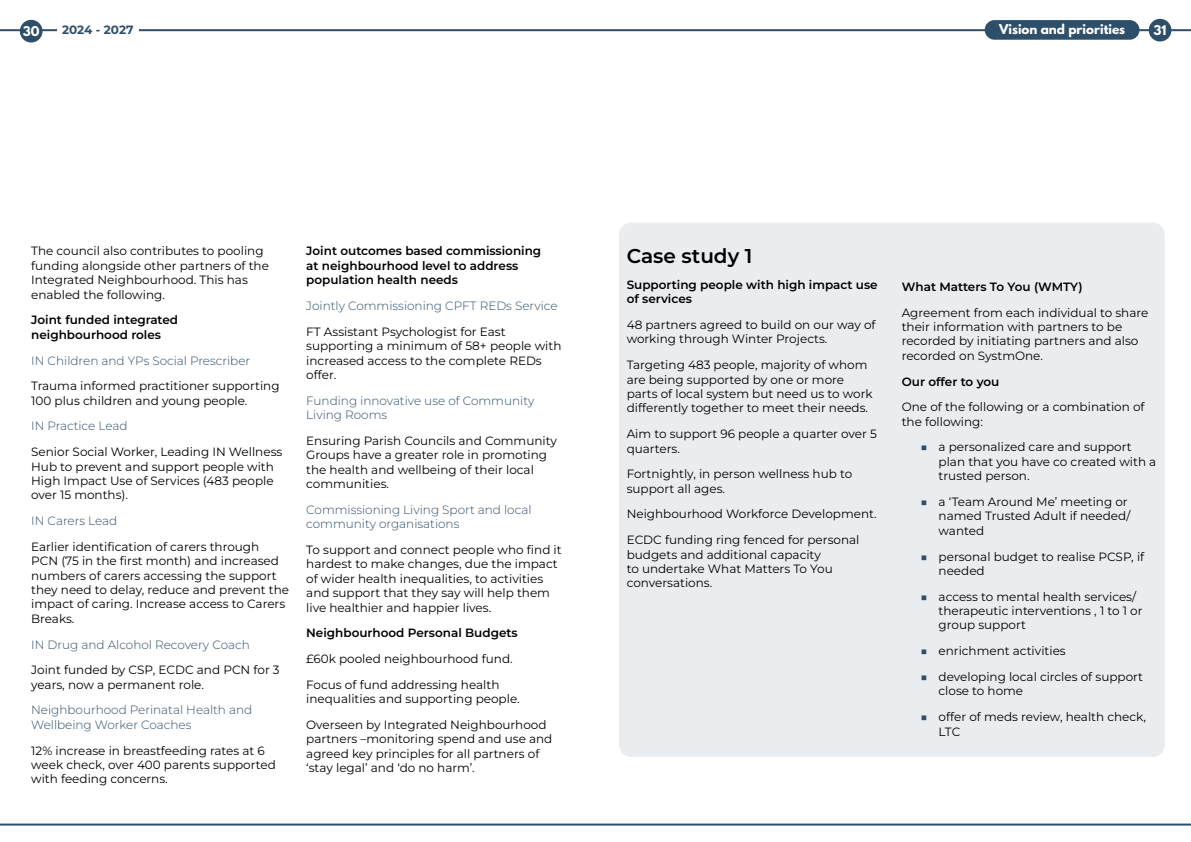
<style>
.page{position:relative;width:1191px;height:842px;background:#fff}
.page>*{position:absolute;margin:0;border:0;box-sizing:border-box;transform-origin:0 0}
.Header_3{font:600 20px "Montserrat";color:#000}
.Body{font:12px/14.4px "Montserrat";color:#000}
.Bullets_1{font:12px/14.4px "Montserrat";color:#000}
.Header_5{font:300 12px/14.4px "Montserrat";color:#2e4f69}
.Header_4{font:600 12px/14.4px "Montserrat";color:#000}
.t1{font:700 12px "League Spartan";color:#fff}
.t2{font:700 12px "Montserrat";color:#2e4f69}
.s1{color:#2e4f69}
</style>
<div class="page">
<hr style="left:0;top:29px;width:1191px;height:2px;background:#2e4f69">
<hr style="left:0;top:823px;width:1191px;height:2px;background:#2e4f69">
<div style="left:20px;top:20px;width:23px;height:23px;background:#2e4f69;border-radius:50%"></div>
<div style="left:1148px;top:19px;width:23px;height:23px;background:#2e4f69;border-radius:50%"></div>
<div style="left:57px;top:23px;width:82px;height:12px;background:#fff"></div>
<div style="left:619px;top:223px;width:545px;height:534px;background:#eaedf0;border-radius:12px"></div>
<div style="left:984px;top:20px;width:155px;height:20px;background:#2e4f69;border-radius:10px"></div>
<p class="t1" style="left:999px;top:20px;width:128px">Vision and priorities</p>
<p class="t1" style="left:23px;top:22px;width:18px">30</p>
<p class="t2" style="left:62px;top:22px;width:73px">2024 - 2027</p>
<p class="t1" style="left:1153px;top:21px;width:14px">31</p>
<p class="Body" style="left:31px;top:244px;width:239px">The council also contributes to pooling funding alongside other partners of the Integrated Neighbourhood. This has enabled the following.</p>
<h4 class="Header_4" style="left:31px;top:313px;width:148px">Joint funded integrated neighbourhood roles</h4>
<h5 class="Header_5" style="left:31px;top:353px;width:221px">IN Children and YPs Social Prescriber</h5>
<p class="Body" style="left:31px;top:378px;width:250px">Trauma informed practitioner supporting<br>100 plus children and young people.</p>
<h5 class="Header_5" style="left:31px;top:419px;width:98px">IN Practice Lead</h5>
<p class="Body" style="left:31px;top:444px;width:253px">Senior Social Worker, Leading IN Wellness Hub to prevent and support people with High Impact Use of Services (483 people over 15 months).</p>
<h5 class="Header_5" style="left:31px;top:513px;width:88px">IN Carers Lead</h5>
<p class="Body" style="left:31px;top:539px;width:259px">Earlier identification of carers through PCN (75 in the first month) and increased numbers of carers accessing the support they need to delay, reduce and prevent the impact of caring. Increase access to Carers Breaks.</p>
<h5 class="Header_5" style="left:31px;top:637px;width:220px">IN Drug and Alcohol Recovery Coach</h5>
<p class="Body" style="left:31px;top:662px;width:250px">Joint funded by CSP, ECDC and PCN for 3 years, now a permanent role.</p>
<h5 class="Header_5" style="left:31px;top:703px;width:222px">Neighbourhood Perinatal Health and<br>Wellbeing Worker Coaches</h5>
<p class="Body" style="left:31px;top:743px;width:246px">12% increase in breastfeeding rates at 6 week check, over 400 parents supported with feeding concerns.</p>
<h4 class="Header_4" style="left:306px;top:244px;width:236px">Joint outcomes based commissioning at neighbourhood level to address population health needs</h4>
<h5 class="Header_5" style="left:306px;top:298px;width:253px">Jointly Commissioning CPFT REDs Service</h5>
<p class="Body" style="left:306px;top:324px;width:257px">FT Assistant Psychologist for East supporting a minimum of 58+ people with increased access to the complete REDs offer.</p>
<h5 class="Header_5" style="left:306px;top:393px;width:229px">Funding innovative use of Community<br>Living Rooms</h5>
<p class="Body" style="left:306px;top:433px;width:252px">Ensuring Parish Councils and Community Groups have a greater role in promoting the health and wellbeing of their local communities.</p>
<h5 class="Header_5" style="left:306px;top:502px;width:227px">Commissioning Living Sport and local community organisations</h5>
<p class="Body" style="left:306px;top:542px;width:257px">To support and connect people who find it hardest to make changes, due the impact of wider health inequalities, to activities and support that they say will help them live healthier and happier lives.</p>
<h4 class="Header_4" style="left:306px;top:625px;width:213px">Neighbourhood Personal Budgets</h4>
<p class="Body" style="left:306px;top:651px;width:208px">£60k pooled neighbourhood fund.</p>
<p class="Body" style="left:306px;top:677px;width:215px">Focus of fund addressing health inequalities and supporting people.</p>
<p class="Body" style="left:306px;top:717px;width:248px">Overseen by Integrated Neighbourhood partners –monitoring spend and use and agreed key principles for all partners of ‘stay legal’ and ‘do no harm’.</p>
<h3 class="Header_3" style="left:626px;top:243px;width:127px">Case study 1</h3>
<h4 class="Header_4" style="left:626px;top:277px;width:252px">Supporting people with high impact use of services</h4>
<p class="Body" style="left:626px;top:317px;width:250px">48 partners agreed to build on our way of working through Winter Projects.</p>
<p class="Body" style="left:626px;top:357px;width:247px">Targeting 483 people, majority of whom are being supported by one or more parts of local system but need us to work differently together to meet their needs.</p>
<p class="Body" style="left:626px;top:426px;width:252px">Aim to support 96 people a quarter over 5 quarters.</p>
<p class="Body" style="left:626px;top:466px;width:227px">Fortnightly, in person wellness hub to support all ages.</p>
<p class="Body" style="left:626px;top:507px;width:251px">Neighbourhood Workforce Development.</p>
<p class="Body" style="left:626px;top:532px;width:234px">ECDC funding ring fenced for personal budgets and additional capacity<br>to undertake What Matters To You conversations.</p>
<h4 class="Header_4" style="left:901px;top:279px;width:182px">What Matters To You (WMTY)</h4>
<p class="Body" style="left:901px;top:305px;width:248px">Agreement from each individual to share their information with partners to be recorded by initiating partners and also recorded on SystmOne.</p>
<h4 class="Header_4" style="left:901px;top:374px;width:99px">Our offer to you</h4>
<p class="Body" style="left:901px;top:399px;width:244px">One of the following or a combination of the following:</p>
<p class="Bullets_1" style="left:938px;top:440px;width:219px;text-indent:-18px"><span class="s1">■</span> a personalized care and support plan that you have co created with a trusted person.</p>
<p class="Bullets_1" style="left:938px;top:494px;width:193px;text-indent:-18px"><span class="s1">■</span> a ‘Team Around Me’ meeting or named Trusted Adult if needed/ wanted</p>
<p class="Bullets_1" style="left:938px;top:549px;width:207px;text-indent:-18px"><span class="s1">■</span> personal budget to realise PCSP, if needed</p>
<p class="Bullets_1" style="left:938px;top:589px;width:205px;text-indent:-18px"><span class="s1">■</span> access to mental health services/ therapeutic interventions , 1 to 1 or group support</p>
<p class="Bullets_1" style="left:920px;top:643px;width:147px"><span class="s1">■</span> enrichment activities</p>
<p class="Bullets_1" style="left:938px;top:669px;width:206px;text-indent:-18px"><span class="s1">■</span> developing local circles of support close to home</p>
<p class="Bullets_1" style="left:938px;top:709px;width:209px;text-indent:-18px"><span class="s1">■</span> offer of meds review, health check,<br>LTC</p>
</div>
